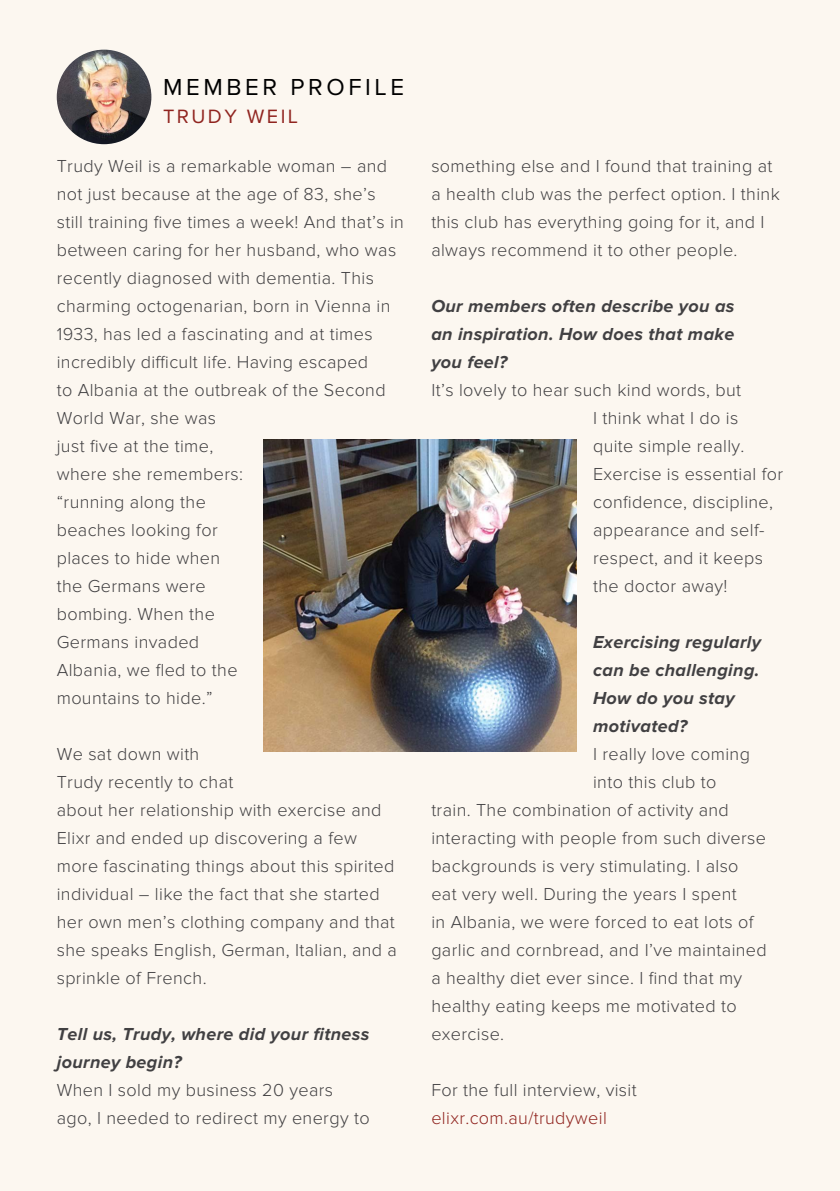
<style>
.page{position:relative;width:840px;height:1191px;background:#fff}
.page>*{position:absolute;margin:0;border:0;box-sizing:border-box;transform-origin:0 0}
.t1{font:24px "Proxima Nova";letter-spacing:.15em;color:#000}
.t2{font:20px "Proxima Nova";letter-spacing:.12em;color:#90241f}
.t3{font:300 18px/28px "Proxima Nova";letter-spacing:.02em;color:#414042}
.t4{font:italic 700 18px/28px "Proxima Nova";letter-spacing:.02em;color:#414042}
.t5{font:300 18px "Proxima Nova";color:#90241f}
</style>
<div class="page">
<div style="left:0;top:0;width:839px;height:1191px;background:#fcf7f0"></div>
<img style="left:264px;top:439px;width:311px;height:312px">
<img style="left:57px;top:50px;width:94px;height:94px;border-radius:47px">
<h1 class="t1" style="left:163px;top:74px;width:242px">MEMBER PROFILE</h1>
<p class="t2" style="left:163px;top:105px;width:136px">TRUDY WEIL</p>
<p class="t3" style="left:57px;top:152px;width:348px">Trudy Weil is a remarkable woman – and not just because at the age of 83, she’s still training five times a week! And that’s in between caring for her husband, who was recently diagnosed with dementia. This charming octogenarian, born in Vienna in<br>1933, has led a fascinating and at times incredibly difficult life. Having escaped<br>to Albania at the outbreak of the Second<br>World War, she was<br>just five at the time,<br>where she remembers:<br>“running along the<br>beaches looking for<br>places to hide when<br>the Germans were<br>bombing. When the<br>Germans invaded<br>Albania, we fled to the<br>mountains to hide.”</p>
<p class="t3" style="left:57px;top:740px;width:341px">We sat down with<br>Trudy recently to chat<br>about her relationship with exercise and Elixr and ended up discovering a few more fascinating things about this spirited individual – like the fact that she started her own men’s clothing company and that she speaks English, German, Italian, and a sprinkle of French.</p>
<p class="t4" style="left:57px;top:1020px;width:314px">Tell us, Trudy, where did your fitness journey begin?</p>
<p class="t3" style="left:57px;top:1076px;width:314px">When I sold my business 20 years ago, I needed to redirect my energy to</p>
<p class="t3" style="left:431px;top:152px;width:350px">something else and I found that training at a health club was the perfect option. I think this club has everything going for it, and I always recommend it to other people.</p>
<p class="t4" style="left:431px;top:292px;width:304px;text-align:justify">Our members often describe you as an inspiration. How does that make you feel?</p>
<p class="t3" style="left:592px;top:376px;width:191px;text-indent:-162px">It’s lovely to hear such kind words, but<br>I think what I do is quite simple really.<br>Exercise is essential for confidence, discipline, appearance and self&shy;respect, and it keeps the doctor away!</p>
<p class="t4" style="left:592px;top:628px;width:169px">Exercising regularly can be challenging.<br>How do you stay motivated?</p>
<p class="t3" style="left:592px;top:740px;width:158px">I really love coming</p>
<p class="t3" style="left:592px;top:768px;width:125px">into this club to</p>
<p class="t3" style="left:431px;top:796px;width:299px">train. The combination of activity and</p>
<p class="t3" style="left:431px;top:824px;width:336px">interacting with people from such diverse</p>
<p class="t3" style="left:431px;top:852px;width:308px">backgrounds is very stimulating. I also</p>
<p class="t3" style="left:431px;top:880px;width:307px">eat very well. During the years I spent</p>
<p class="t3" style="left:431px;top:908px;width:324px">in Albania, we were forced to eat lots of</p>
<p class="t3" style="left:431px;top:936px;width:337px">garlic and cornbread, and I’ve maintained</p>
<p class="t3" style="left:431px;top:964px;width:312px">a healthy diet ever since. I find that my</p>
<p class="t3" style="left:431px;top:992px;width:307px">healthy eating keeps me motivated to</p>
<p class="t3" style="left:431px;top:1020px;width:74px">exercise.</p>
<p class="t3" style="left:431px;top:1076px;width:207px">For the full interview, visit</p>
<p class="t5" style="left:431px;top:1108px;width:177px">elixr.com.au/trudyweil</p>
</div>
